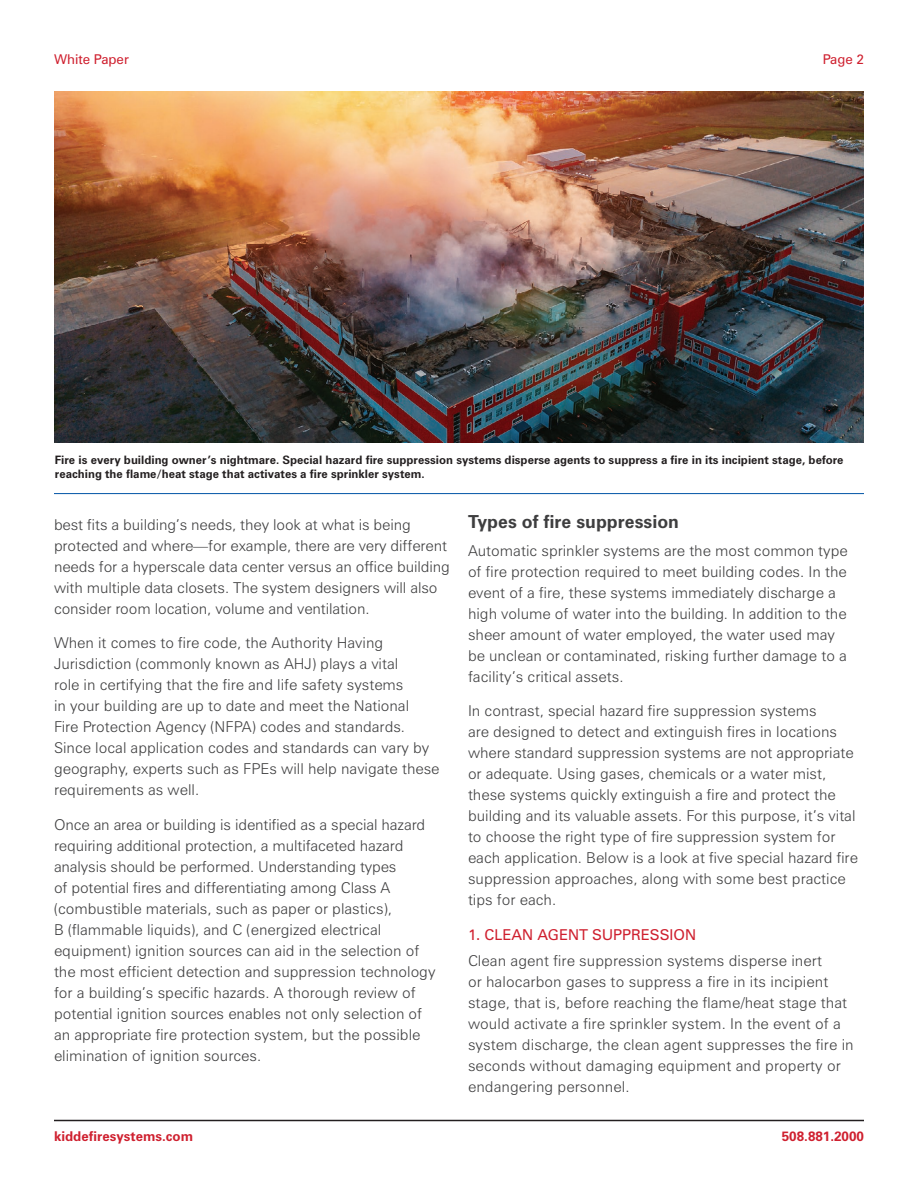
<style>
.page{position:relative;width:918px;height:1188px;background:#fff}
.page>*{position:absolute;margin:0;border:0;box-sizing:border-box;transform-origin:0 0}
.t1{font:700 18px "Zurich BT";color:#3e3e3f}
.t2{font:300 15px/21px "Zurich BT";color:#3e3e3f}
.t3{font:15px "Zurich BT";color:#cf202f}
.t4{font:700 13.5px "Zurich BT";color:#cf202f}
.t5{font:13.5px "Zurich BT";color:#cf202f}
.t6{font:700 11.7px/14px "Zurich BT";color:#231f20}
</style>
<div class="page">
<img style="left:54px;top:91px;width:810px;height:351px">
<hr style="left:54px;top:1120px;width:810px;height:1px;background:#231f20">
<hr style="left:54px;top:493px;width:810px;height:1px;background:#0154a6">
<p class="t5" style="left:54px;top:51px;width:77px">White Paper</p>
<p class="t5" style="left:823px;top:51px;width:43px">Page 2</p>
<p class="t6" style="left:55px;top:452px;width:790px">Fire is every building owner’s nightmare. Special hazard fire suppression systems disperse agents to suppress a fire in its incipient stage, before reaching the flame/heat stage that activates a fire sprinkler system.</p>
<p class="t2" style="left:54px;top:514px;width:397px">best fits a building’s needs, they look at what is being protected and where—for example, there are very different needs for a hyperscale data center versus an office building with multiple data closets. The system designers will also consider room location, volume and ventilation.</p>
<p class="t2" style="left:54px;top:632px;width:387px">When it comes to fire code, the Authority Having Jurisdiction (commonly known as AHJ) plays a vital<br>role in certifying that the fire and life safety systems<br>in your building are up to date and meet the National<br>Fire Protection Agency (NFPA) codes and standards.<br>Since local application codes and standards can vary by geography, experts such as FPEs will help navigate these requirements as well.</p>
<p class="t2" style="left:54px;top:814px;width:383px">Once an area or building is identified as a special hazard requiring additional protection, a multifaceted hazard analysis should be performed. Understanding types<br>of potential fires and differentiating among Class A (combustible materials, such as paper or plastics),<br>B (flammable liquids), and C (energized electrical equipment) ignition sources can aid in the selection of the most efficient detection and suppression technology for a building’s specific hazards. A thorough review of potential ignition sources enables not only selection of an appropriate fire protection system, but the possible elimination of ignition sources.</p>
<p class="t1" style="left:468px;top:511px;width:213px">Types of fire suppression</p>
<p class="t2" style="left:468px;top:540px;width:381px">Automatic sprinkler systems are the most common type of fire protection required to meet building codes. In the event of a fire, these systems immediately discharge a high volume of water into the building. In addition to the sheer amount of water employed, the water used may be unclean or contaminated, risking further damage to a facility’s critical assets.</p>
<p class="t2" style="left:468px;top:700px;width:391px">In contrast, special hazard fire suppression systems<br>are designed to detect and extinguish fires in locations where standard suppression systems are not appropriate or adequate. Using gases, chemicals or a water mist, these systems quickly extinguish a fire and protect the building and its valuable assets. For this purpose, it’s vital to choose the right type of fire suppression system for each application. Below is a look at five special hazard fire suppression approaches, along with some best practice tips for each.</p>
<p class="t3" style="left:468px;top:925px;width:230px">1. CLEAN AGENT SUPPRESSION</p>
<p class="t2" style="left:468px;top:950px;width:387px">Clean agent fire suppression systems disperse inert<br>or halocarbon gases to suppress a fire in its incipient stage, that is, before reaching the flame/heat stage that would activate a fire sprinkler system. In the event of a system discharge, the clean agent suppresses the fire in seconds without damaging equipment and property or endangering personnel.</p>
<p class="t4" style="left:54px;top:1128px;width:140px">kiddefiresystems.com</p>
<p class="t4" style="left:782px;top:1128px;width:84px">508.881.2000</p>
</div>
